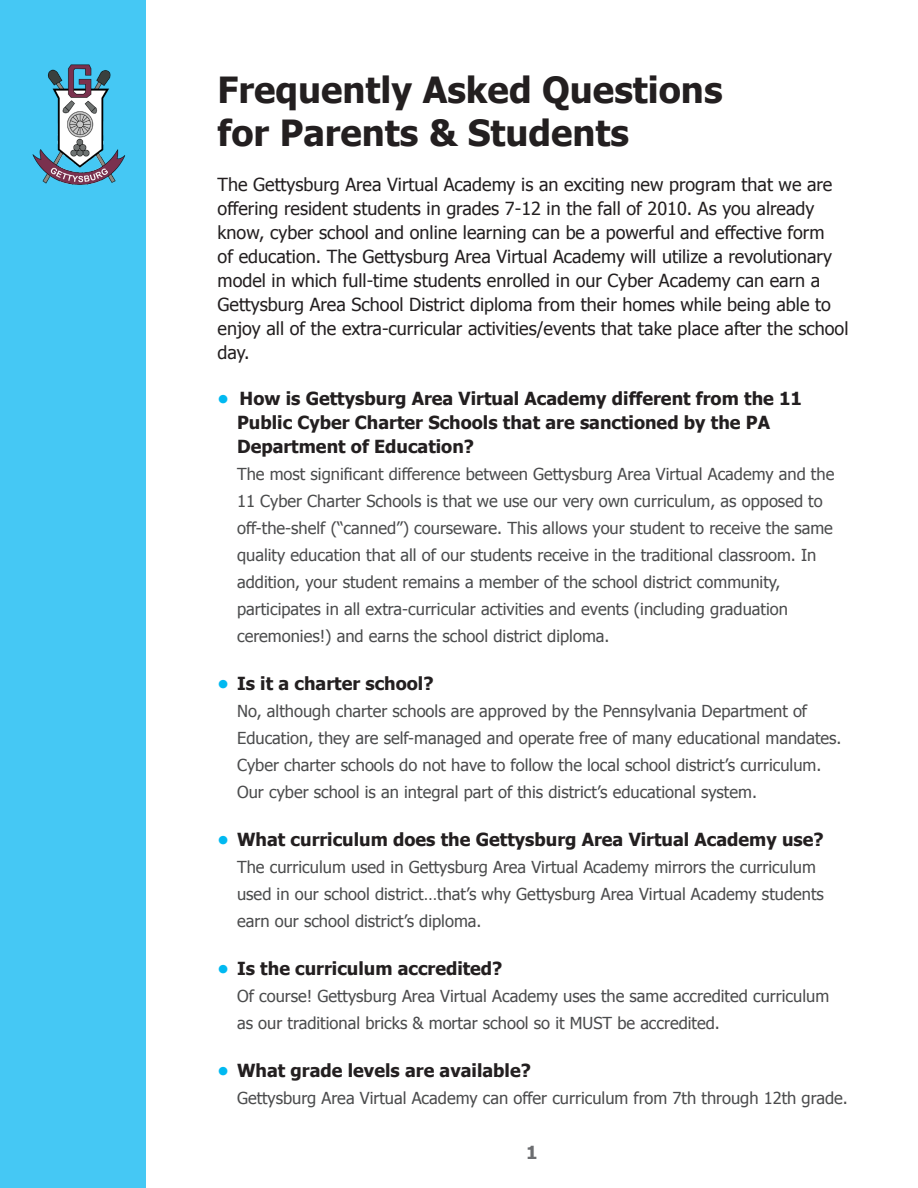
<style>
.page{position:relative;width:918px;height:1188px;background:#fff}
.page>*{position:absolute;margin:0;border:0;box-sizing:border-box;transform-origin:0 0}
.t1{font:700 36px "Tahoma";color:#231f20}
.t2{font:18px/24px "Tahoma";color:#231f20}
.t3{font:700 18px "Tahoma";color:#231f20}
.t4{font:700 18px "Tahoma";color:#6c6d70}
.t5{font:16.5px/27px "Tahoma";color:#4b4c4d}
.s1{color:#00b9f1}
</style>
<div class="page">
<div style="left:0;top:0;width:146px;height:1188px;background:#45c8f4"></div>
<img style="left:32px;top:64px;width:94px;height:121px">
<p class="t1" style="left:218px;top:64px;width:506px">Frequently Asked Questions</p>
<p class="t1" style="left:218px;top:107px;width:413px">for Parents &amp; Students</p>
<p class="t2" style="left:218px;top:172px;width:632px">The Gettysburg Area Virtual Academy is an exciting new program that we are offering resident students in grades 7-12 in the fall of 2010. As you already know, cyber school and online learning can be a powerful and effective form<br>of education. The Gettysburg Area Virtual Academy will utilize a revolutionary model in which full-time students enrolled in our Cyber Academy can earn a Gettysburg Area School District diploma from their homes while being able to enjoy all of the extra-curricular activities/events that take place after the school day.</p>
<p class="t3" style="left:218px;top:386px;width:586px"><span class="s1">•</span> How is Gettysburg Area Virtual Academy different from the 11</p>
<p class="t3" style="left:237px;top:410px;width:535px">Public Cyber Charter Schools that are sanctioned by the PA</p>
<p class="t3" style="left:237px;top:434px;width:239px">Department of Education?</p>
<p class="t5" style="left:237px;top:460px;width:599px">The most significant difference between Gettysburg Area Virtual Academy and the</p>
<p class="t5" style="left:237px;top:487px;width:587px">11 Cyber Charter Schools is that we use our very own curriculum, as opposed to</p>
<p class="t5" style="left:237px;top:514px;width:597px">off-the-shelf (“canned”) courseware. This allows your student to receive the same</p>
<p class="t5" style="left:237px;top:541px;width:581px">quality education that all of our students receive in the traditional classroom. In</p>
<p class="t5" style="left:237px;top:568px;width:545px">addition, your student remains a member of the school district community,</p>
<p class="t5" style="left:237px;top:595px;width:553px">participates in all extra-curricular activities and events (including graduation</p>
<p class="t5" style="left:237px;top:622px;width:374px">ceremonies!) and earns the school district diploma.</p>
<p class="t3" style="left:218px;top:671px;width:217px"><span class="s1">•</span> Is it a charter school?</p>
<p class="t5" style="left:237px;top:697px;width:572px">No, although charter schools are approved by the Pennsylvania Department of</p>
<p class="t5" style="left:237px;top:724px;width:606px">Education, they are self-managed and operate free of many educational mandates.</p>
<p class="t5" style="left:237px;top:751px;width:586px">Cyber charter schools do not have to follow the local school district’s curriculum.<br>Our cyber school is an integral part of this district’s educational system.</p>
<p class="t3" style="left:218px;top:827px;width:608px"><span class="s1">•</span> What curriculum does the Gettysburg Area Virtual Academy use?</p>
<p class="t5" style="left:237px;top:853px;width:580px">The curriculum used in Gettysburg Area Virtual Academy mirrors the curriculum</p>
<p class="t5" style="left:237px;top:880px;width:588px">used in our school district…that’s why Gettysburg Area Virtual Academy students</p>
<p class="t5" style="left:237px;top:907px;width:246px">earn our school district’s diploma.</p>
<p class="t3" style="left:218px;top:956px;width:286px"><span class="s1">•</span> Is the curriculum accredited?</p>
<p class="t5" style="left:237px;top:982px;width:594px">Of course! Gettysburg Area Virtual Academy uses the same accredited curriculum</p>
<p class="t5" style="left:237px;top:1009px;width:484px">as our traditional bricks &amp; mortar school so it MUST be accredited.</p>
<p class="t3" style="left:218px;top:1058px;width:315px"><span class="s1">•</span> What grade levels are available?</p>
<p class="t5" style="left:237px;top:1084px;width:612px">Gettysburg Area Virtual Academy can offer curriculum from 7th through 12th grade.</p>
<p class="t4" style="left:526px;top:1139px;width:13px">1</p>
</div>
